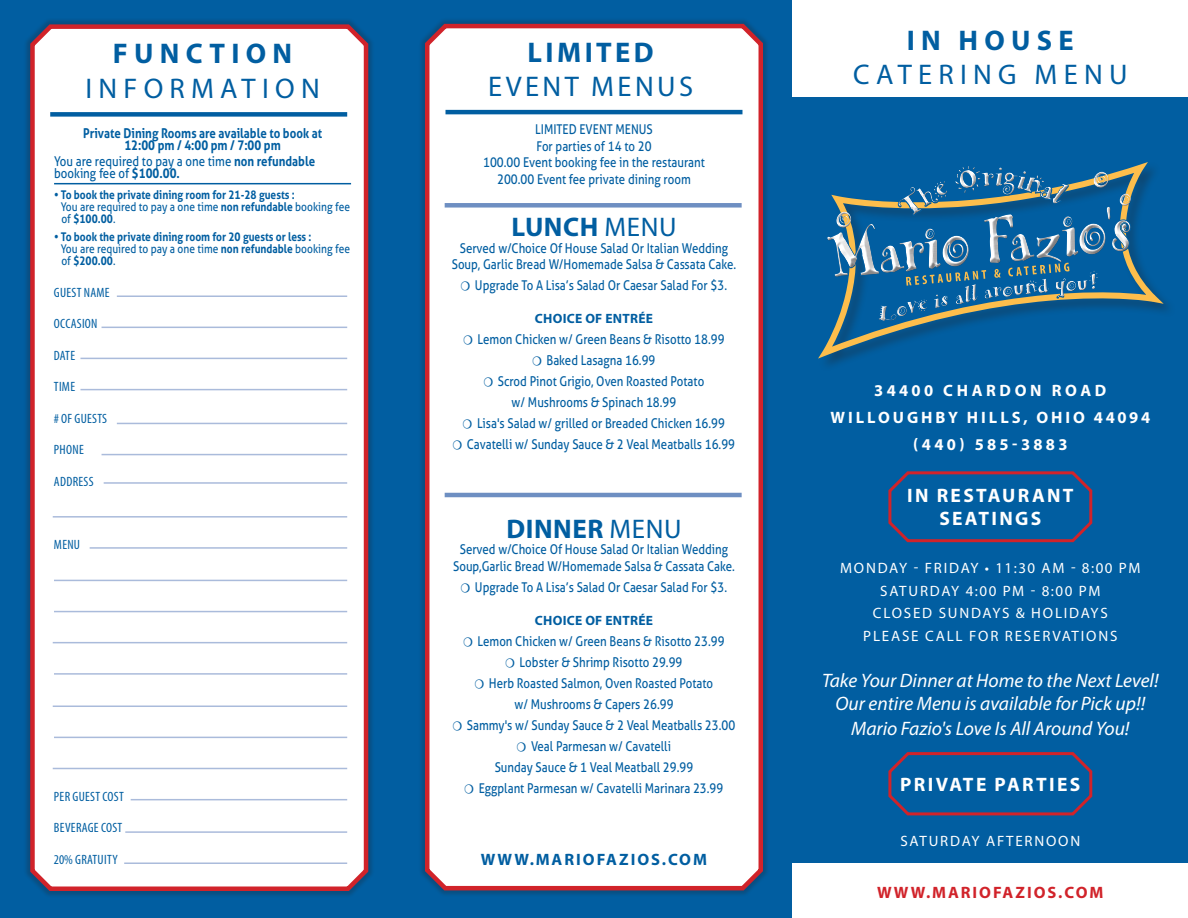
<style>
.page{position:relative;width:1188px;height:918px;background:#015ea1}
.page>*{position:absolute;margin:0;border:0;box-sizing:border-box;transform-origin:0 0}
.t1{font:28.5px "Myriad Pro";letter-spacing:.22em;color:#015ea1}
.t2{font:700 28.5px "Myriad Pro";letter-spacing:.22em;color:#015ea1}
.t3{font:28.5px "Myriad Pro";letter-spacing:.12em;color:#015ea1}
.t4{font:700 28.5px "Myriad Pro";letter-spacing:.12em;color:#015ea1}
.t5{font:700 27px "Myriad Pro";letter-spacing:.02em;color:#015ea1}
.t6{font:italic 19.5px/23.4px "Myriad Pro";color:#fff;text-align:center}
.t7{font:700 19.5px/22.5px "Myriad Pro";letter-spacing:.12em;color:#fff;text-align:center}
.t8{font:700 16.5px/27px "Myriad Pro";letter-spacing:.19em;color:#fff;text-align:center}
.t9{font:700 16.5px "Myriad Pro";letter-spacing:.12em;color:#d1232a}
.t10{font:700 16.5px "Myriad Pro";letter-spacing:.12em;color:#015ea1}
.t11{font:15px/22.5px "Myriad Pro";letter-spacing:.12em;color:#fff;text-align:center}
.t12{font:13.5px/16.5px "Aller";color:#015ea1;text-align:center;scale:.85 1}
.t13{font:condensed 13.5px "Myriad Pro";letter-spacing:.02em;color:#015ea1}
.t14{font:700 13.5px/12px "Aller";color:#015ea1;text-align:center;scale:.85 1}
.t15{font:700 13.5px "Myriad Pro";letter-spacing:.02em;color:#015ea1}
.t16{font:700 12px/12px "Aller";color:#015ea1;scale:.85 1}
.s1{font-weight:700}
.s2{font-weight:400}
</style>
<div class="page">
<div style="left:793px;top:863px;width:395px;height:55px;background:#fff"></div>
<div style="left:793px;top:0;width:395px;height:96px;background:#fff"></div>
<svg style="left:888px;top:752px;width:205px;height:64px"></svg>
<svg style="left:888px;top:471px;width:205px;height:72px"></svg>
<div style="left:24px;top:18px;width:351px;height:879px;background:#231f20;opacity:.25"></div>
<svg style="left:28px;top:20px;width:343px;height:873px;background:#f6f2f3"></svg>
<div style="left:50px;top:112px;width:297px;height:5px;background:#015ea1"></div>
<hr style="left:117px;top:296px;width:230px;height:1px;background:#aabbdb">
<hr style="left:102px;top:327px;width:245px;height:1px;background:#aabbdb">
<hr style="left:80px;top:358px;width:267px;height:1px;background:#aabbdb">
<hr style="left:80px;top:389px;width:267px;height:1px;background:#aabbdb">
<hr style="left:117px;top:423px;width:230px;height:1px;background:#aabbdb">
<hr style="left:102px;top:454px;width:245px;height:1px;background:#aabbdb">
<hr style="left:104px;top:482px;width:243px;height:2px;background:#aabbdb">
<hr style="left:53px;top:516px;width:294px;height:2px;background:#aabbdb">
<hr style="left:90px;top:547px;width:257px;height:2px;background:#aabbdb">
<hr style="left:54px;top:580px;width:293px;height:1px;background:#aabbdb">
<hr style="left:54px;top:611px;width:293px;height:1px;background:#aabbdb">
<hr style="left:53px;top:642px;width:294px;height:1px;background:#aabbdb">
<hr style="left:54px;top:673px;width:293px;height:2px;background:#aabbdb">
<hr style="left:53px;top:706px;width:294px;height:1px;background:#aabbdb">
<hr style="left:54px;top:737px;width:293px;height:1px;background:#aabbdb">
<hr style="left:53px;top:768px;width:294px;height:1px;background:#aabbdb">
<hr style="left:131px;top:799px;width:216px;height:1px;background:#aabbdb">
<hr style="left:125px;top:831px;width:222px;height:2px;background:#aabbdb">
<hr style="left:124px;top:862px;width:223px;height:2px;background:#aabbdb">
<div style="left:418px;top:17px;width:352px;height:880px;background:#231f20;opacity:.25"></div>
<div style="left:423px;top:20px;width:342px;height:873px;background:#fff"></div>
<hr style="left:446px;top:110px;width:296px;height:4px;background:#015ea1">
<hr style="left:445px;top:493px;width:297px;height:4px;background:#6e8fc2">
<div style="left:445px;top:203px;width:297px;height:5px;background:#6e8fc2"></div>
<svg style="left:818px;top:162px;width:346px;height:197px"></svg>
<svg style="left:824px;top:162px;width:309px;height:180px"></svg>
<hr style="left:54px;top:183px;width:297px;height:1px;background:#015ea1">
<svg style="left:461px;top:281px;width:9px;height:10px"></svg>
<svg style="left:464px;top:335px;width:8px;height:10px"></svg>
<svg style="left:533px;top:356px;width:8px;height:10px"></svg>
<svg style="left:484px;top:377px;width:9px;height:10px"></svg>
<svg style="left:463px;top:419px;width:9px;height:10px"></svg>
<svg style="left:453px;top:440px;width:9px;height:10px"></svg>
<svg style="left:461px;top:583px;width:9px;height:9px"></svg>
<svg style="left:464px;top:637px;width:8px;height:9px"></svg>
<svg style="left:506px;top:658px;width:8px;height:9px"></svg>
<svg style="left:475px;top:679px;width:9px;height:9px"></svg>
<svg style="left:453px;top:721px;width:9px;height:9px"></svg>
<svg style="left:517px;top:742px;width:9px;height:9px"></svg>
<svg style="left:465px;top:784px;width:9px;height:9px"></svg>
<h1 class="t2" style="left:113px;top:35px;width:181px">FUNCTION</h1>
<h1 class="t1" style="left:85px;top:70px;width:236px">INFORMATION</h1>
<p class="t14" style="left:83px;top:127px;width:283px">Private Dining Rooms are available to book at<br>12:00 pm / 4:00 pm / 7:00 pm</p>
<p class="t12" style="left:54px;top:155px;width:309px;line-height:12px;text-align:left">You are required to pay a one time <span class="s1">non refundable </span>booking fee of <span class="s1">$100.00.</span></p>
<p class="t16" style="left:61px;top:188px;width:342px;text-indent:-7px">• To book the private dining room for 21-28 guests :<br><span class="s2">You are required to pay a one time</span> non refundable <span class="s2">booking fee of</span> $100.00<span class="s2">.</span></p>
<p class="t16" style="left:61px;top:231px;width:342px;text-indent:-7px">• To book the private dining room for 20 guests or less :<br><span class="s2">You are required to pay a one time</span> non refundable <span class="s2">booking fee of</span> $200.00<span class="s2">.</span></p>
<p class="t13" style="left:54px;top:284px;width:57px">GUEST NAME</p>
<p class="t13" style="left:54px;top:315px;width:45px">OCCASION</p>
<p class="t13" style="left:54px;top:347px;width:23px">DATE</p>
<p class="t13" style="left:54px;top:378px;width:23px">TIME</p>
<p class="t13" style="left:54px;top:410px;width:55px"># OF GUESTS</p>
<p class="t13" style="left:54px;top:441px;width:31px">PHONE</p>
<p class="t13" style="left:54px;top:473px;width:41px">ADDRESS</p>
<p class="t13" style="left:54px;top:536px;width:28px">MENU</p>
<p class="t13" style="left:54px;top:788px;width:71px">PER GUEST COST</p>
<p class="t13" style="left:54px;top:819px;width:70px">BEVERAGE COST</p>
<p class="t13" style="left:54px;top:851px;width:65px">20% GRATUITY</p>
<h1 class="t4" style="left:528px;top:34px;width:128px">LIMITED</h1>
<h1 class="t3" style="left:488px;top:69px;width:206px">EVENT MENUS</h1>
<p class="t12" style="left:483px;top:121px;width:262px">LIMITED EVENT MENUS<br>For parties of 14 to 20<br>100.00 Event booking fee in the restaurant<br>200.00 Event fee private dining room</p>
<h2 class="t5" style="left:512px;top:209px;width:166px">LUNCH <span class="s2">MENU</span></h2>
<p class="t12" style="left:452px;top:240px;width:336px">Served w/Choice Of House Salad Or Italian Wedding<br>Soup, Garlic Bread W/Homemade Salsa &amp; Cassata Cake.</p>
<p class="t12" style="left:475px;top:277px;width:298px">Upgrade To A Lisa’s Salad Or Caesar Salad For $3.</p>
<p class="t15" style="left:535px;top:310px;width:120px">CHOICE OF ENTRÉE</p>
<p class="t12" style="left:477px;top:331px;width:292px">Lemon Chicken w/ Green Beans &amp; Risotto 18.99</p>
<p class="t12" style="left:547px;top:352px;width:130px">Baked Lasagna 16.99</p>
<p class="t12" style="left:498px;top:373px;width:244px">Scrod Pinot Grigio, Oven Roasted Potato</p>
<p class="t12" style="left:512px;top:394px;width:195px">w/ Mushrooms &amp; Spinach 18.99</p>
<p class="t12" style="left:477px;top:415px;width:293px">Lisa's Salad w/ grilled or Breaded Chicken 16.99</p>
<p class="t12" style="left:467px;top:436px;width:317px">Cavatelli w/ Sunday Sauce &amp; 2 Veal Meatballs 16.99</p>
<h2 class="t5" style="left:507px;top:511px;width:176px">DINNER <span class="s2">MENU</span></h2>
<p class="t12" style="left:453px;top:541px;width:333px">Served w/Choice Of House Salad Or Italian Wedding<br>Soup,Garlic Bread W/Homemade Salsa &amp; Cassata Cake.</p>
<p class="t12" style="left:475px;top:579px;width:298px">Upgrade To A Lisa’s Salad Or Caesar Salad For $3.</p>
<p class="t15" style="left:535px;top:611px;width:120px">CHOICE OF ENTRÉE</p>
<p class="t12" style="left:477px;top:633px;width:292px">Lemon Chicken w/ Green Beans &amp; Risotto 23.99</p>
<p class="t12" style="left:520px;top:654px;width:193px">Lobster &amp; Shrimp Risotto 29.99</p>
<p class="t12" style="left:489px;top:675px;width:265px">Herb Roasted Salmon, Oven Roasted Potato</p>
<p class="t12" style="left:514px;top:696px;width:189px">w/ Mushrooms &amp; Capers 26.99</p>
<p class="t12" style="left:467px;top:717px;width:317px">Sammy's w/ Sunday Sauce &amp; 2 Veal Meatballs 23.00</p>
<p class="t12" style="left:531px;top:738px;width:166px">Veal Parmesan w/ Cavatelli</p>
<p class="t12" style="left:495px;top:759px;width:235px">Sunday Sauce &amp; 1 Veal Meatball 29.99</p>
<p class="t12" style="left:479px;top:780px;width:289px">Eggplant Parmesan w/ Cavatelli Marinara 23.99</p>
<p class="t10" style="left:481px;top:848px;width:228px">WWW.MARIOFAZIOS.COM</p>
<h1 class="t2" style="left:907px;top:22px;width:168px">IN HOUSE</h1>
<h1 class="t1" style="left:853px;top:57px;width:276px">CATERING MENU</h1>
<p class="t8" style="left:831px;top:377px;width:321px">34400 CHARDON ROAD<br>WILLOUGHBY HILLS, OHIO 44094 (440) 585-3883</p>
<h3 class="t7" style="left:907px;top:484px;width:168px">IN RESTAURANT<br>SEATINGS</h3>
<p class="t11" style="left:840px;top:557px;width:302px">MONDAY - FRIDAY • 11:30 AM - 8:00 PM<br>SATURDAY 4:00 PM - 8:00 PM<br>CLOSED SUNDAYS &amp; HOLIDAYS<br>PLEASE CALL FOR RESERVATIONS</p>
<h3 class="t6" style="left:822px;top:668px;width:338px">Take Your Dinner at Home to the Next Level!<br>Our entire Menu is available for Pick up!!</h3>
<h3 class="t6" style="left:851px;top:717px;width:280px">Mario Fazio's Love Is All Around You!</h3>
<h3 class="t7" style="left:900px;top:773px;width:182px">PRIVATE PARTIES</h3>
<p class="t11" style="left:900px;top:830px;width:181px">SATURDAY AFTERNOON</p>
<p class="t9" style="left:877px;top:881px;width:228px">WWW.MARIOFAZIOS.COM</p>
</div>
